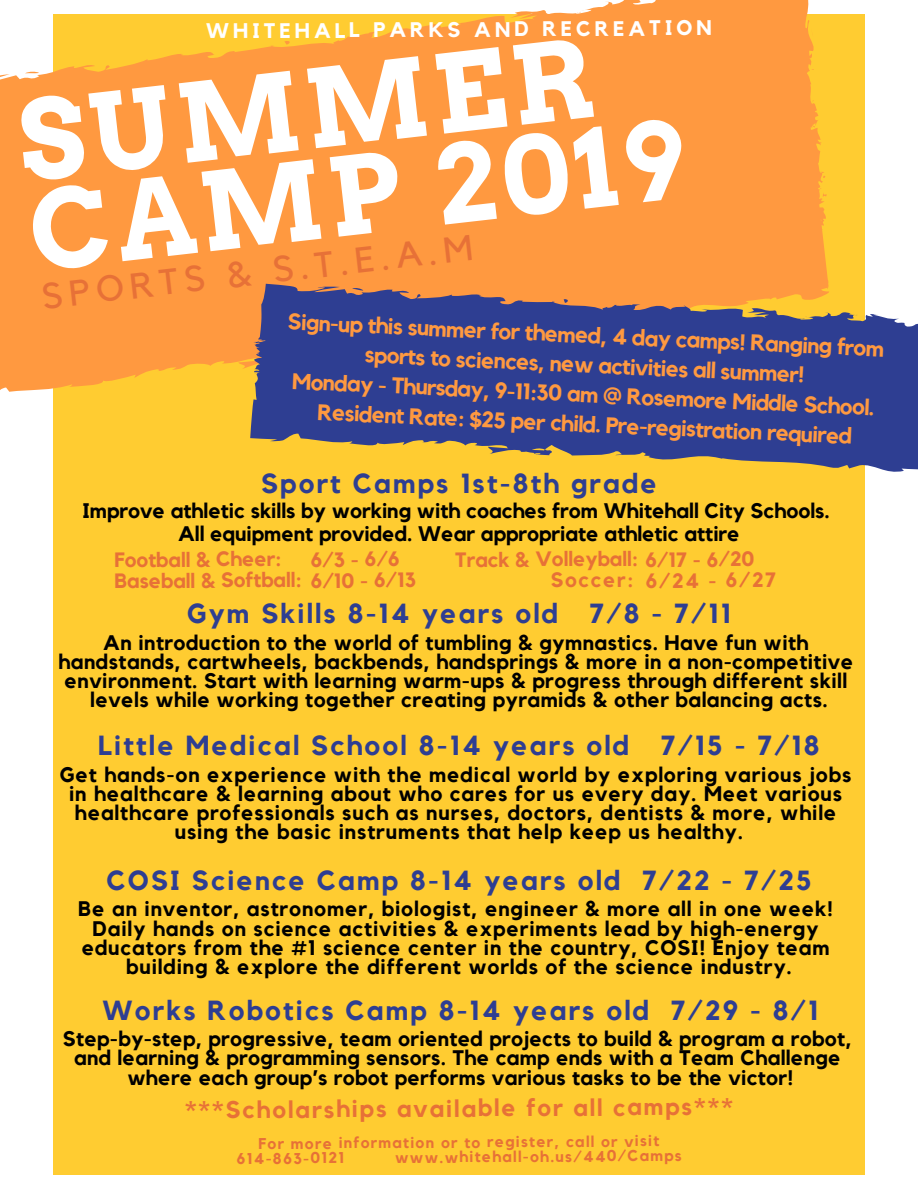
<style>
.page{position:relative;width:918px;height:1188px;background:#fff}
.page>*{position:absolute;margin:0;border:0;box-sizing:border-box;transform-origin:0 0}
.t1{font:700 108px/89.4px "Arvo";color:#fff}
.t2{font:35.85px "Kollektif";color:#e77137}
.t3{font:700 27.45px "Kollektif";letter-spacing:.08em;color:#2e3e92}
.t4{font:700 24px "Kollektif";letter-spacing:.075em;color:#e77137}
.t5{font:700 22.5px "Kollektif";color:#ff9940}
.t6{font:700 21px/19.2px "Kollektif";letter-spacing:.04em;color:#000;text-align:center}
.t7{font:700 21px/19.2px "Kollektif";letter-spacing:.02em;color:#000;text-align:center}
.t8{font:700 21px/22.5px "Kollektif";color:#000;text-align:center}
.t9{font:700 21px "Kollektif";letter-spacing:.185em;color:#fff}
.t10{font:700 20.7px/21px "Kollektif";letter-spacing:-.005em;color:#e77137}
.t11{font:700 15.6px/16px "Kollektif";letter-spacing:.075em;color:#e77137}
</style>
<div class="page">
<div style="left:54px;top:14px;width:811px;height:1161px;background:#ffcc31"></div>
<svg style="left:0;top:0;width:827px;height:403px;background:#ffa248"></svg>
<svg style="left:247px;top:274px;width:671px;height:198px;background:#655e7d"></svg>
<svg style="left:293px;top:373px;width:41px;height:18px"></svg>
<p class="t9" style="left:206px;top:20px;width:507px">WHITEHALL PARKS AND RECREATION</p>
<h1 class="t1" style="left:15px;top:97px;width:659px;rotate:-6deg">SUMMER<br>CAMP 2019</h1>
<h2 class="t2" style="left:40px;top:278px;width:435px;rotate:-6deg">SPORTS &amp; S.T.E.A.M</h2>
<p class="t5" style="left:289px;top:309px;width:598px;rotate:3deg">Sign-up this summer for themed, 4 day camps! Ranging from</p>
<p class="t5" style="left:366px;top:344px;width:53px;rotate:3deg">sport</p>
<p class="t5" style="left:416px;top:345px;width:391px;rotate:3deg">s to sciences, new activities all summer!</p>
<p class="t5" style="left:318px;top:400px;width:537px;rotate:3deg">Resident Rate: $25 per child. Pre-registration required</p>
<p class="t5" style="left:335px;top:371px;width:542px;rotate:3deg">day - Thursday, 9-11:30 am @ Rosemore Middle School.</p>
<h3 class="t3" style="left:261px;top:470px;width:397px">Sport Camps 1st-8th grade</h3>
<p class="t8" style="left:83px;top:501px;width:749px">Improve athletic skills by working with coaches from Whitehall City Schools.<br>All equipment provided. Wear appropriate athletic attire</p>
<p class="t10" style="left:310px;top:550px;width:91px">6/3 - 6/6</p>
<p class="t10" style="left:551px;top:550px;width:205px;text-indent:-95px">Track &amp; Volleyball: 6/17 - 6/20<br>Soccer:</p>
<p class="t10" style="left:114px;top:550px;width:303px">Football &amp; Cheer:<br>Baseball &amp; Softball: 6/10 - 6/13</p>
<p class="t10" style="left:645px;top:571px;width:133px">6/24 - 6/27</p>
<h3 class="t3" style="left:187px;top:601px;width:545px">Gym Skills 8-14 years old 7/8 - 7/11</h3>
<p class="t7" style="left:59px;top:634px;width:796px">An introduction to the world of tumbling &amp; gymnastics. Have fun with handstands, cartwheels, backbends, handsprings &amp; more in a non-competitive environment. Start with learning warm-ups &amp; progress through different skill levels while working together creating pyramids &amp; other balancing acts.</p>
<h3 class="t3" style="left:98px;top:733px;width:723px">Little Medical School 8-14 years old 7/15 - 7/18</h3>
<p class="t6" style="left:60px;top:766px;width:793px">Get hands-on experience with the medical world by exploring various jobs in healthcare &amp; learning about who cares for us every day. Meet various healthcare professionals such as nurses, doctors, dentists &amp; more, while using the basic instruments that help keep us healthy.</p>
<h3 class="t3" style="left:106px;top:868px;width:707px">COSI Science Camp 8-14 years old 7/22 - 7/25</h3>
<p class="t6" style="left:78px;top:900px;width:756px">Be an inventor, astronomer, biologist, engineer &amp; more all in one week!<br>Daily hands on science activities &amp; experiments lead by high-energy educators from the #1 science center in the country, COSI! Enjoy team building &amp; explore the different worlds of the science industry.</p>
<h3 class="t3" style="left:102px;top:998px;width:717px">Works Robotics Camp 8-14 years old 7/29 - 8/1</h3>
<p class="t7" style="left:63px;top:1030px;width:791px">Step-by-step, progressive, team oriented projects to build &amp; program a robot, and learning &amp; programming sensors. The camp ends with a Team Challenge where each group’s robot performs various tasks to be the victor!</p>
<p class="t4" style="left:185px;top:1097px;width:550px">***Scholarships available for all camps***</p>
<p class="t11" style="left:236px;top:1135px;width:425px;text-indent:22px">For more information or to register, call or visit<br>614-863-0121</p>
<p class="t11" style="left:395px;top:1149px;width:288px">www.whitehall-oh.us/440/Camps</p>
</div>
